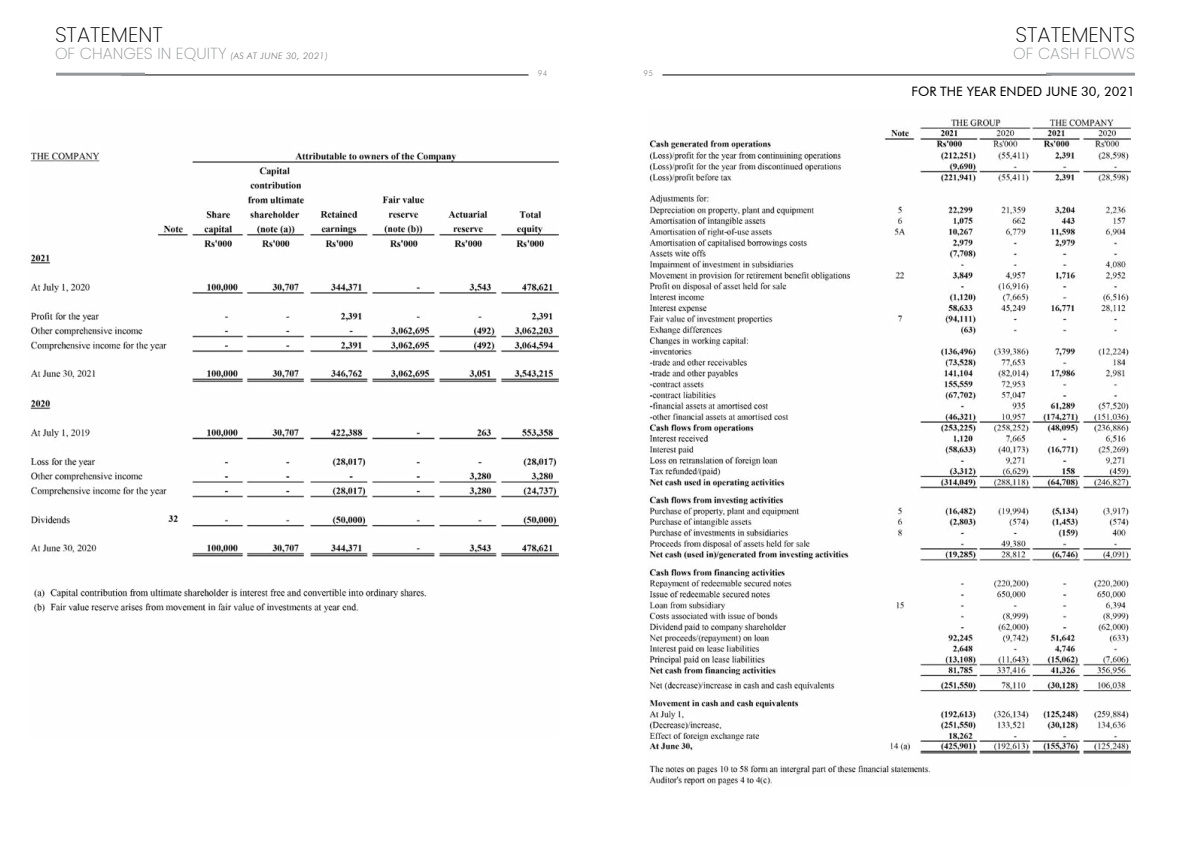
<style>
.page{position:relative;width:1191px;height:842px;background:#fff}
.page>*{position:absolute;margin:0;border:0;box-sizing:border-box;transform-origin:0 0}
.t1{font:200 21px "Poppins";color:#000}
.t2{font:200 16px "Poppins";color:#949699}
.t3{font:13px "Futura BT";color:#000}
.t4{font:300 8px "Futura BT";color:#878787}
.s1{font-family:"Futura BT";font-weight:300;font-style:italic;font-size:9px;color:#6e6f71}
</style>
<div class="page">
<hr style="left:121px;top:75px;width:407px;height:1px;background:#000">
<img style="left:30px;top:152px;width:528px;height:461px">
<img style="left:648px;top:116px;width:482px;height:671px">
<hr style="left:56px;top:73px;width:89px;height:3px;background:#949699">
<hr style="left:662px;top:75px;width:389px;height:1px;background:#000">
<hr style="left:1046px;top:73px;width:89px;height:3px;background:#949699">
<h1 class="t1" style="left:55px;top:23px;width:109px">STATEMENT</h1>
<p class="t2" style="left:55px;top:44px;width:274px">OF CHANGES IN EQUITY <span class="s1">(AS AT JUNE 30, 2021)</span></p>
<p class="t4" style="left:538px;top:68px;width:11px">94</p>
<p class="t4" style="left:643px;top:68px;width:11px">95</p>
<h1 class="t1" style="left:1015px;top:23px;width:121px">STATEMENTS</h1>
<p class="t2" style="left:1013px;top:44px;width:123px">OF CASH FLOWS</p>
<p class="t3" style="left:911px;top:83px;width:225px">FOR THE YEAR ENDED JUNE 30, 2021</p>
</div>
